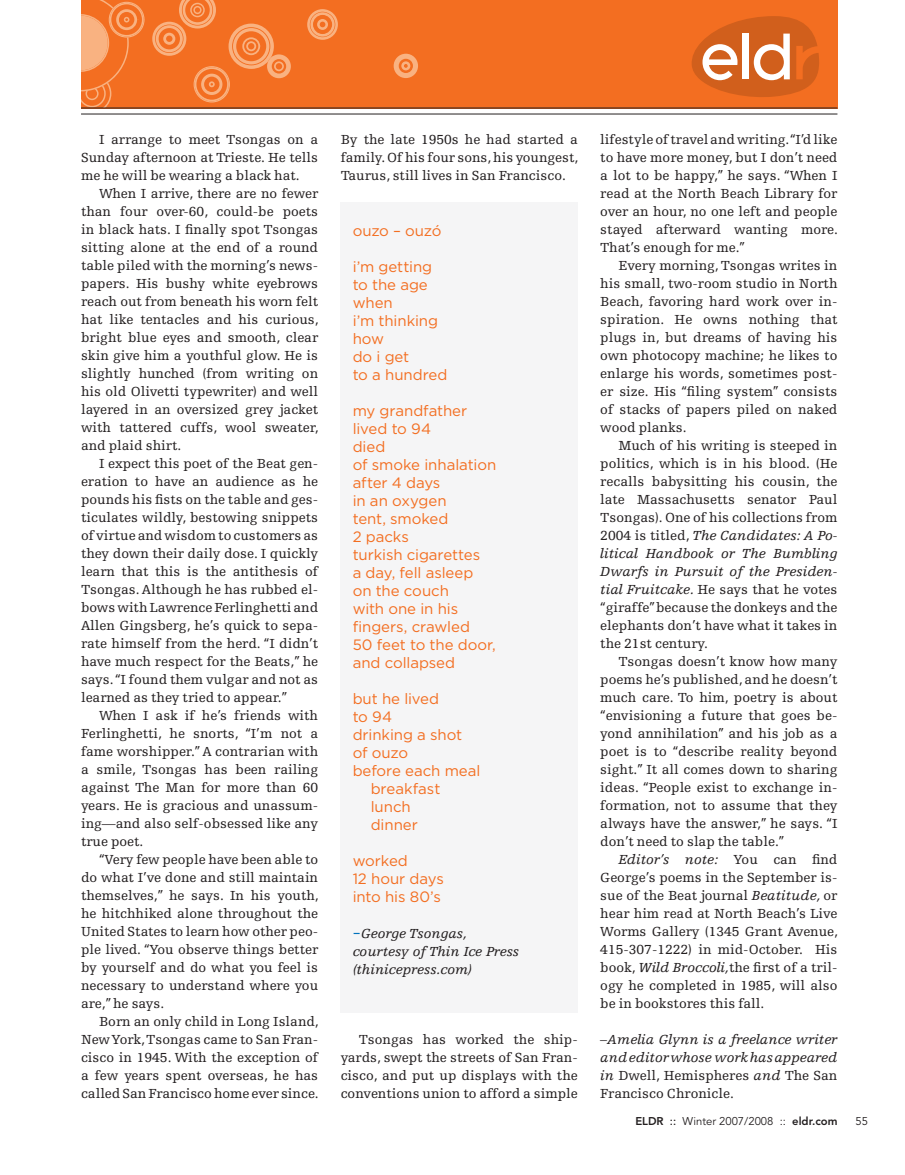
<style>
.page{position:relative;width:905px;height:1175px;background:#fff}
.page>*{position:absolute;margin:0;border:0;box-sizing:border-box;transform-origin:0 0}
.insiring_header{font:15px/18px "Gotham";letter-spacing:-.005em;color:#f36e21}
.Department_Body_Text{font:13.8px/18px "Egyptienne F";color:#231f20;text-align:justify}
.Department_Body_Text-2{font:italic 13.8px/18px "Egyptienne F";color:#231f20;text-align:justify}
.insiring_header-2{font:italic 13.8px/18px "Egyptienne F";color:#231f20}
.t1{font:11.25px "Avenir";color:#231f20}
.s1{font-family:"Gotham";font-style:normal;font-size:15px;color:#0072bc}
.s2{font-style:italic}
.s3{font-style:normal}
.s4{font-weight:800}
.s5{font-weight:500}
</style>
<div class="page">
<div style="left:81px;top:0;width:756px;height:108px;background:#f36e21"></div>
<svg style="left:307px;top:9px;width:111px;height:69px"></svg>
<svg style="left:152px;top:0;width:139px;height:102px"></svg>
<svg style="left:81px;top:0;width:63px;height:107px"></svg>
<hr style="left:81px;top:108px;width:756px;height:1px;background:#231f20">
<hr style="left:81px;top:114px;width:756px;height:1px;background:#231f20">
<svg style="left:691px;top:16px;width:128px;height:81px"></svg>
<div style="left:340px;top:202px;width:238px;height:810px;background:#f5f5f6"></div>
<p class="Department_Body_Text" style="left:81px;top:131px;width:239px;text-indent:18px">I arrange to meet Tsongas on a Sunday afternoon at Trieste. He tells me he will be wearing a black hat.</p>
<p class="Department_Body_Text" style="left:81px;top:185px;width:239px;text-indent:18px">When I arrive, there are no fewer than four over-60, could-be poets in black hats. I finally spot Tsongas sitting alone at the end of a round table piled with the morning’s news&shy;papers. His bushy white eyebrows reach out from beneath his worn felt hat like tentacles and his curious, bright blue eyes and smooth, clear skin give him a youthful glow. He is slightly hunched (from writing on his old Olivetti typewriter) and well layered in an oversized grey jacket with tattered cuffs, wool sweater, and plaid shirt.</p>
<p class="Department_Body_Text" style="left:81px;top:455px;width:239px;text-indent:18px">I expect this poet of the Beat gen&shy;eration to have an audience as he pounds his fists on the table and ges&shy;ticulates wildly, bestowing snippets of virtue and wisdom to customers as they down their daily dose. I quickly learn that this is the antithesis of Tsongas. Although he has rubbed el&shy;bows with Lawrence Ferlinghetti and Allen Gingsberg, he’s quick to sepa&shy;rate himself from the herd. “I didn’t have much respect for the Beats,” he says. “I found them vulgar and not as learned as they tried to appear.”</p>
<p class="Department_Body_Text" style="left:81px;top:707px;width:239px;text-indent:18px">When I ask if he’s friends with Ferlinghetti, he snorts, “I’m not a fame worshipper.” A contrarian with a smile, Tsongas has been railing against The Man for more than 60 years. He is gracious and unassum&shy;ing—and also self-obsessed like any true poet.</p>
<p class="Department_Body_Text" style="left:81px;top:851px;width:239px;text-indent:18px">“Very few people have been able to do what I’ve done and still maintain themselves,” he says. In his youth, he hitchhiked alone throughout the United States to learn how other peo&shy;ple lived. “You observe things better by yourself and do what you feel is necessary to understand where you are,” he says.</p>
<p class="Department_Body_Text" style="left:81px;top:1013px;width:239px;text-indent:18px">Born an only child in Long Island, New York, Tsongas came to San Fran&shy;cisco in 1945. With the exception of a few years spent overseas, he has called San Francisco home ever since.</p>
<p class="Department_Body_Text" style="left:340px;top:131px;width:239px">By the late 1950s he had started a family. Of his four sons, his youngest, Taurus, still lives in San Francisco.</p>
<p class="insiring_header" style="left:352px;top:221px;width:90px">ouzo – ouzó</p>
<p class="insiring_header" style="left:352px;top:257px;width:81px">i’m getting</p>
<p class="insiring_header" style="left:352px;top:275px;width:77px">to the age</p>
<p class="insiring_header" style="left:352px;top:293px;width:42px">when</p>
<p class="insiring_header" style="left:352px;top:311px;width:87px">i’m thinking</p>
<p class="insiring_header" style="left:352px;top:329px;width:33px">how</p>
<p class="insiring_header" style="left:352px;top:347px;width:58px">do i get</p>
<p class="insiring_header" style="left:352px;top:365px;width:96px">to a hundred</p>
<p class="insiring_header" style="left:352px;top:401px;width:116px">my grandfather</p>
<p class="insiring_header" style="left:352px;top:419px;width:80px">lived to 94</p>
<p class="insiring_header" style="left:352px;top:437px;width:34px">died</p>
<p class="insiring_header" style="left:352px;top:455px;width:145px">of smoke inhalation</p>
<p class="insiring_header" style="left:352px;top:473px;width:89px">after 4 days</p>
<p class="insiring_header" style="left:352px;top:491px;width:95px">in an oxygen</p>
<p class="insiring_header" style="left:352px;top:509px;width:97px">tent, smoked</p>
<p class="insiring_header" style="left:352px;top:527px;width:58px">2 packs</p>
<p class="insiring_header" style="left:352px;top:545px;width:129px">turkish cigarettes</p>
<p class="insiring_header" style="left:352px;top:563px;width:122px">a day, fell asleep</p>
<p class="insiring_header" style="left:352px;top:581px;width:98px">on the couch</p>
<p class="insiring_header" style="left:352px;top:599px;width:107px">with one in his</p>
<p class="insiring_header" style="left:352px;top:617px;width:119px">fingers, crawled</p>
<p class="insiring_header" style="left:352px;top:635px;width:145px">50 feet to the door, and collapsed</p>
<p class="insiring_header" style="left:352px;top:689px;width:88px">but he lived</p>
<p class="insiring_header" style="left:352px;top:707px;width:41px">to 94</p>
<p class="insiring_header" style="left:352px;top:725px;width:111px">drinking a shot</p>
<p class="insiring_header" style="left:352px;top:743px;width:57px">of ouzo</p>
<p class="insiring_header" style="left:352px;top:761px;width:129px">before each meal</p>
<p class="insiring_header" style="left:370px;top:779px;width:71px">breakfast</p>
<p class="insiring_header" style="left:370px;top:797px;width:42px">lunch</p>
<p class="insiring_header" style="left:370px;top:815px;width:49px">dinner</p>
<p class="insiring_header" style="left:352px;top:851px;width:57px">worked</p>
<p class="insiring_header" style="left:352px;top:869px;width:93px">12 hour days</p>
<p class="insiring_header" style="left:352px;top:887px;width:90px">into his 80’s</p>
<p class="insiring_header-2" style="left:352px;top:924px;width:168px"><span class="s1">–</span>George Tsongas, courtesy of Thin Ice Press (thinicepress.com)</p>
<p class="Department_Body_Text" style="left:340px;top:1031px;width:239px;text-indent:18px">Tsongas has worked the ship&shy;yards, swept the streets of San Fran&shy;cisco, and put up displays with the conventions union to afford a simple</p>
<p class="Department_Body_Text" style="left:600px;top:131px;width:239px">lifestyle of travel and writing. “I’d like to have more money, but I don’t need a lot to be happy,” he says. “When I read at the North Beach Library for over an hour, no one left and people stayed afterward wanting more.<br>That’s enough for me.”</p>
<p class="Department_Body_Text" style="left:600px;top:257px;width:239px;text-indent:18px">Every morning, Tsongas writes in his small, two-room studio in North Beach, favoring hard work over in&shy;spiration. He owns nothing that plugs in, but dreams of having his own photocopy machine; he likes to enlarge his words, sometimes post&shy;er size. His “filing system” consists of stacks of papers piled on naked wood planks.</p>
<p class="Department_Body_Text" style="left:600px;top:437px;width:239px;text-indent:18px">Much of his writing is steeped in politics, which is in his blood. (He recalls babysitting his cousin, the late Massachusetts senator Paul Tsongas). One of his collections from 2004 is titled, <span class="s2">The Candidates: A Po&shy;litical Handbook or The Bumbling Dwarfs in Pursuit of the Presiden&shy;tial Fruitcake.</span> He says that he votes “giraffe” because the donkeys and the elephants don’t have what it takes in the 21st century.</p>
<p class="Department_Body_Text" style="left:600px;top:653px;width:239px;text-indent:18px">Tsongas doesn’t know how many poems he’s published, and he doesn’t much care. To him, poetry is about “envisioning a future that goes be&shy;yond annihilation” and his job as a poet is to “describe reality beyond sight.” It all comes down to sharing ideas. “People exist to exchange in&shy;formation, not to assume that they always have the answer,” he says. “I don’t need to slap the table.”</p>
<p class="Department_Body_Text" style="left:600px;top:851px;width:239px;text-indent:18px"><span class="s2">Editor’s note:</span> You can find George’s poems in the September is&shy;sue of the Beat journal <span class="s2">Beatitude,</span> or hear him read at North Beach’s Live Worms Gallery (1345 Grant Avenue, 415-307-1222) in mid-October. His book, <span class="s2">Wild Broccoli,</span>the first of a tril&shy;ogy he completed in 1985, will also be in bookstores this fall.</p>
<p class="Department_Body_Text-2" style="left:600px;top:1031px;width:239px">–Amelia Glynn is a freelance writer and editor whose work has appeared in <span class="s3">Dwell, Hemispheres</span> and <span class="s3">The San Francisco Chronicle.</span></p>
<p class="t1" style="left:635px;top:1114px;width:203px"><span class="s4">ELDR</span> <span class="s5">::</span> Winter 2007/2008 :: <span class="s4">eldr.com</span></p>
<p class="t1" style="left:855px;top:1114px;width:14px">55</p>
</div>
